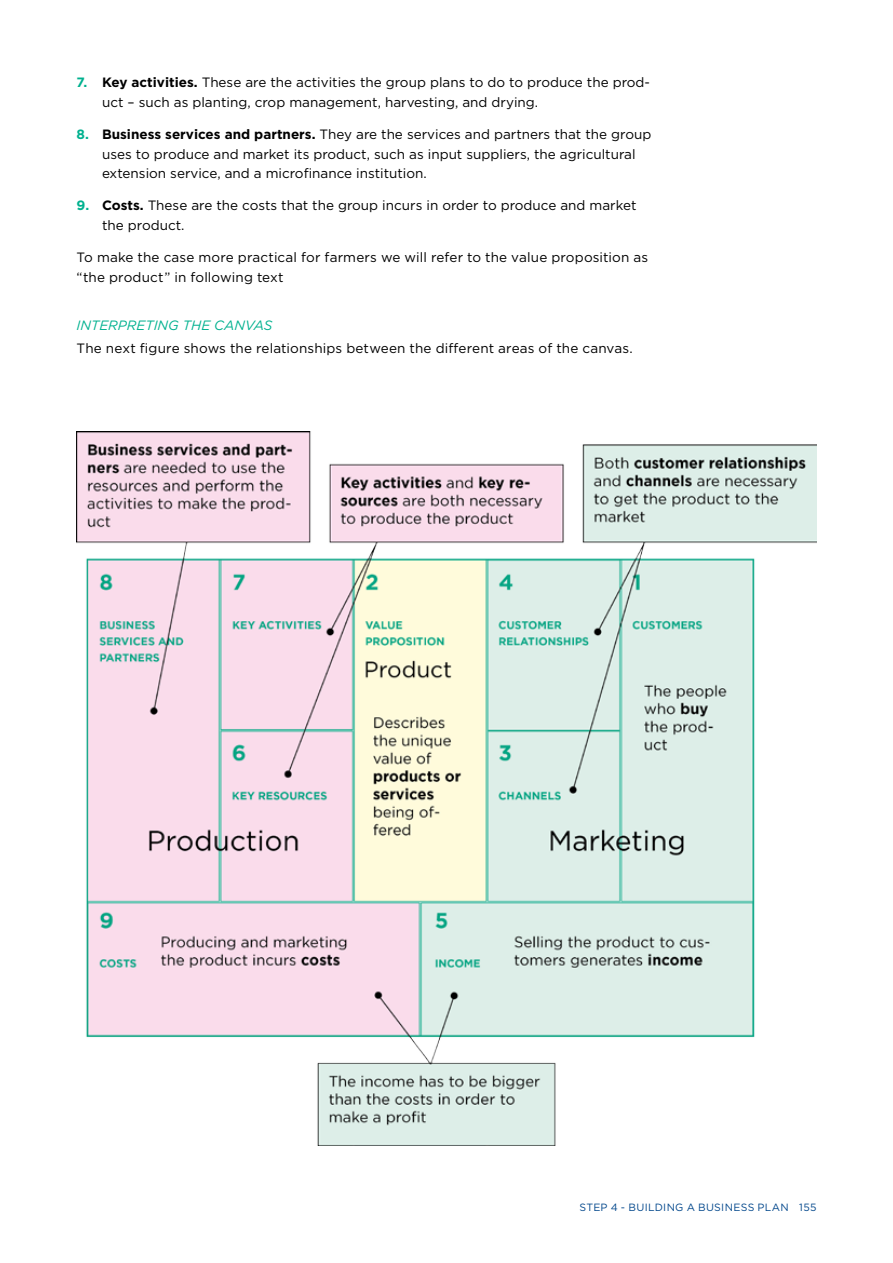
<style>
.page{position:relative;width:893px;height:1263px;background:#fff}
.page>*{position:absolute;margin:0;border:0;box-sizing:border-box;transform-origin:0 0}
.t1{font:13.5px/19.5px "Gotham";color:#000}
.t2{font:italic 13.5px "Gotham";color:#00b18f}
.t3{font:10.5px "Gotham";letter-spacing:.03em;color:#00468b}
.s1{font-weight:700;color:#00b18f}
.s2{font-weight:700}
</style>
<div class="page">
<img style="left:77px;top:431px;width:739px;height:714px">
<p class="t1" style="left:102px;top:73px;width:549px;text-indent:-26px"><span class="s1">7.</span> <span class="s2">Key activities.</span> These are the activities the group plans to do to produce the prod&shy;uct – such as planting, crop management, harvesting, and drying.</p>
<p class="t1" style="left:102px;top:124px;width:551px;text-indent:-26px"><span class="s1">8.</span> <span class="s2">Business services and partners.</span> They are the services and partners that the group uses to produce and market its product, such as input suppliers, the agricultural extension service, and a microfinance institution.</p>
<p class="t1" style="left:102px;top:196px;width:536px;text-indent:-26px"><span class="s1">9.</span> <span class="s2">Costs.</span> These are the costs that the group incurs in order to produce and market the product.</p>
<p class="t1" style="left:77px;top:247px;width:573px">To make the case more practical for farmers we will refer to the value proposition as “the product” in following text</p>
<p class="t2" style="left:77px;top:316px;width:197px">INTERPRETING THE CANVAS</p>
<p class="t1" style="left:77px;top:339px;width:558px">The next figure shows the relationships between the different areas of the canvas.</p>
<p class="t3" style="left:579px;top:1200px;width:15px">Step</p>
<p class="t3" style="left:611px;top:1200px;width:96px">4 - Building a bus</p>
<p class="t3" style="left:721px;top:1200px;width:12px">iness</p>
<p class="t3" style="left:758px;top:1200px;width:9px">plan</p>
<p class="t3" style="left:799px;top:1200px;width:19px">155</p>
</div>
